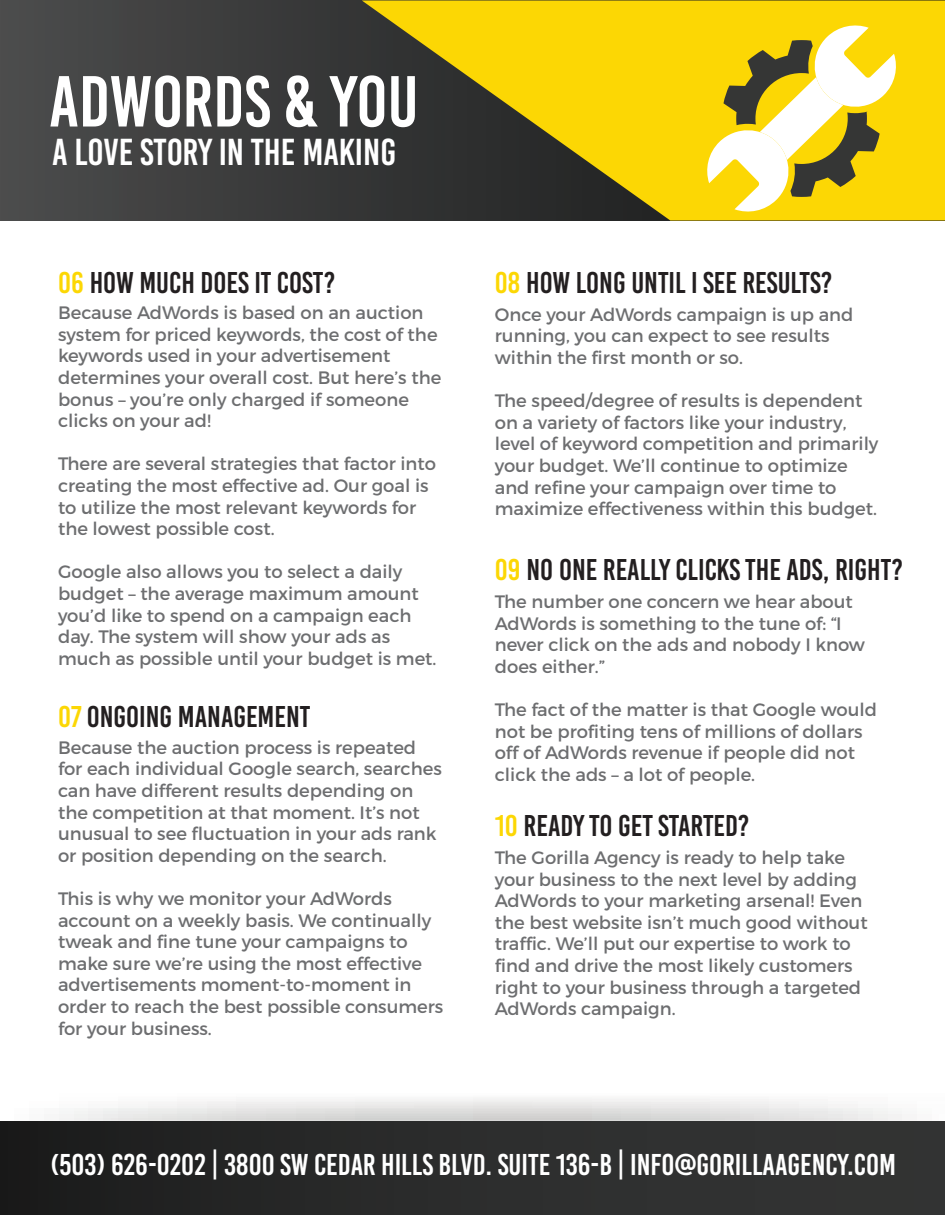
<style>
.page{position:relative;width:945px;height:1215px;background:#fff}
.page>*{position:absolute;margin:0;border:0;box-sizing:border-box;transform-origin:0 0}
.t1{font:72px "Bebas Kai";color:#fff}
.t2{font:37.5px "Bebas Kai";color:#fff}
.t3{font:30px "Bebas Kai";color:#231f20}
.t4{font:30px "Bebas Kai";color:#fff}
.t5{font:18px/21.6px "Montserrat";color:#6d6e70}
.s1{color:#fcd704}
</style>
<div class="page">
<div style="left:0;top:1121px;width:945px;height:94px;background:linear-gradient(to right,#1d1d1e,#363737)"></div>
<svg style="left:59px;top:1098px;width:843px;height:23px"></svg>
<div style="left:0;top:1px;width:945px;height:219px;background:#404040"></div>
<svg style="left:362px;top:1px;width:583px;height:219px;background:#ae9813"></svg>
<svg style="left:705px;top:23px;width:194px;height:191px;background:#dec951"></svg>
<h1 class="t1" style="left:49px;top:63px;width:371px">ADWORDS &amp; YOU</h1>
<h2 class="t2" style="left:52px;top:132px;width:346px">A LOVE STORY IN THE MAKING</h2>
<h3 class="t3" style="left:58px;top:266px;width:279px"><span class="s1">06</span> HOW MUCH DOES IT COST?</h3>
<p class="t5" style="left:58px;top:302px;width:385px">Because AdWords is based on an auction system for priced keywords, the cost of the keywords used in your advertisement determines your overall cost. But here’s the bonus – you’re only charged if someone clicks on your ad!</p>
<p class="t5" style="left:58px;top:453px;width:379px">There are several strategies that factor into creating the most effective ad. Our goal is to utilize the most relevant keywords for the lowest possible cost.</p>
<p class="t5" style="left:58px;top:561px;width:380px">Google also allows you to select a daily budget – the average maximum amount you’d like to spend on a campaign each day. The system will show your ads as much as possible until your budget is met.</p>
<h3 class="t3" style="left:58px;top:701px;width:254px"><span class="s1">07</span> ONGOING MANAGEMENT</h3>
<p class="t5" style="left:58px;top:737px;width:385px">Because the auction process is repeated for each individual Google search, searches can have different results depending on the competition at that moment. It’s not unusual to see fluctuation in your ads rank or position depending on the search.</p>
<p class="t5" style="left:58px;top:888px;width:387px">This is why we monitor your AdWords account on a weekly basis. We continually tweak and fine tune your campaigns to make sure we’re using the most effective advertisements moment-to-moment in order to reach the best possible consumers for your business.</p>
<h3 class="t3" style="left:495px;top:266px;width:339px"><span class="s1">08</span> HOW LONG UNTIL I SEE RESULTS?</h3>
<p class="t5" style="left:495px;top:303px;width:360px">Once your AdWords campaign is up and running, you can expect to see results within the first month or so.</p>
<p class="t5" style="left:495px;top:390px;width:385px">The speed/degree of results is dependent on a variety of factors like your industry, level of keyword competition and primarily your budget. We’ll continue to optimize and refine your campaign over time to maximize effectiveness within this budget.</p>
<h3 class="t3" style="left:495px;top:554px;width:410px"><span class="s1">09</span> NO ONE REALLY CLICKS THE ADS, RIGHT?</h3>
<p class="t5" style="left:495px;top:591px;width:372px">The number one concern we hear about<br>AdWords is something to the tune of: “I never click on the ads and nobody I know does either.”</p>
<p class="t5" style="left:495px;top:699px;width:384px">The fact of the matter is that Google would not be profiting tens of millions of dollars off of AdWords revenue if people did not click the ads – a lot of people.</p>
<h3 class="t3" style="left:495px;top:810px;width:256px"><span class="s1">10</span> READY TO GET STARTED?</h3>
<p class="t5" style="left:495px;top:847px;width:374px">The Gorilla Agency is ready to help take your business to the next level by adding AdWords to your marketing arsenal! Even the best website isn’t much good without traffic. We’ll put our expertise to work to find and drive the most likely customers right to your business through a targeted AdWords campaign.</p>
<h3 class="t4" style="left:50px;top:1149px;width:847px">(503) 626-0202 | 3800 SW CEDAR HILLS BLVD. SUITE 136-B | INFO@GORILLAAGENCY.COM</h3>
</div>
